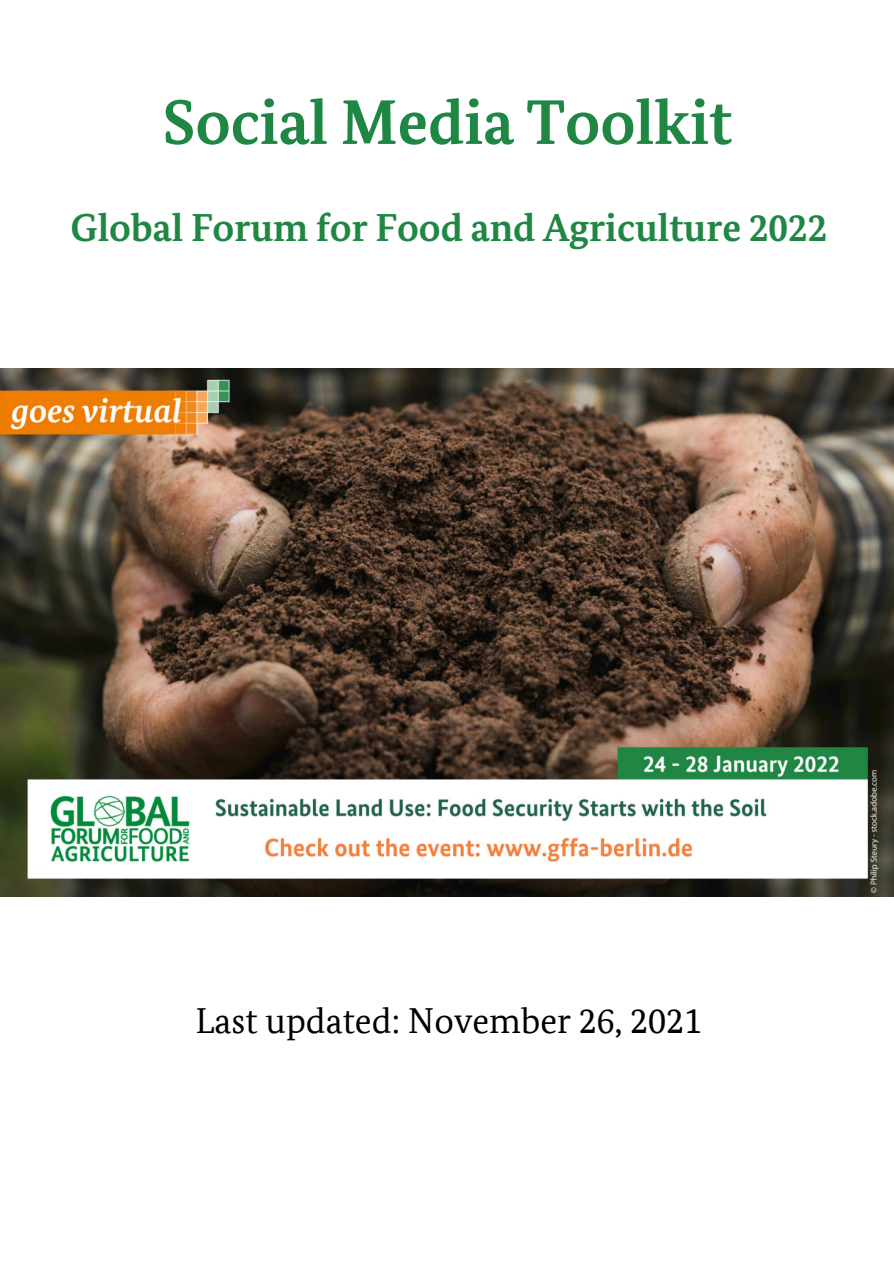
<style>
.page{position:relative;width:894px;height:1264px;background:#fff}
.page>*{position:absolute;margin:0;border:0;box-sizing:border-box;transform-origin:0 0}
.t1{font:700 63px "Bundes Serif";color:#1f8743}
.t2{font:700 39px "Bundes Serif";color:#1f8743}
.t3{font:36px "Bundes Serif Web";color:#000}
</style>
<div class="page">
<img style="left:0;top:368px;width:893px;height:528px">
<h1 class="t1" style="left:162px;top:85px;width:571px">Social Media Toolkit</h1>
<p class="t2" style="left:70px;top:205px;width:758px">Global Forum for Food and Agriculture 2022</p>
<p class="t3" style="left:195px;top:1000px;width:508px">Last updated: November 26, 2021</p>
</div>
